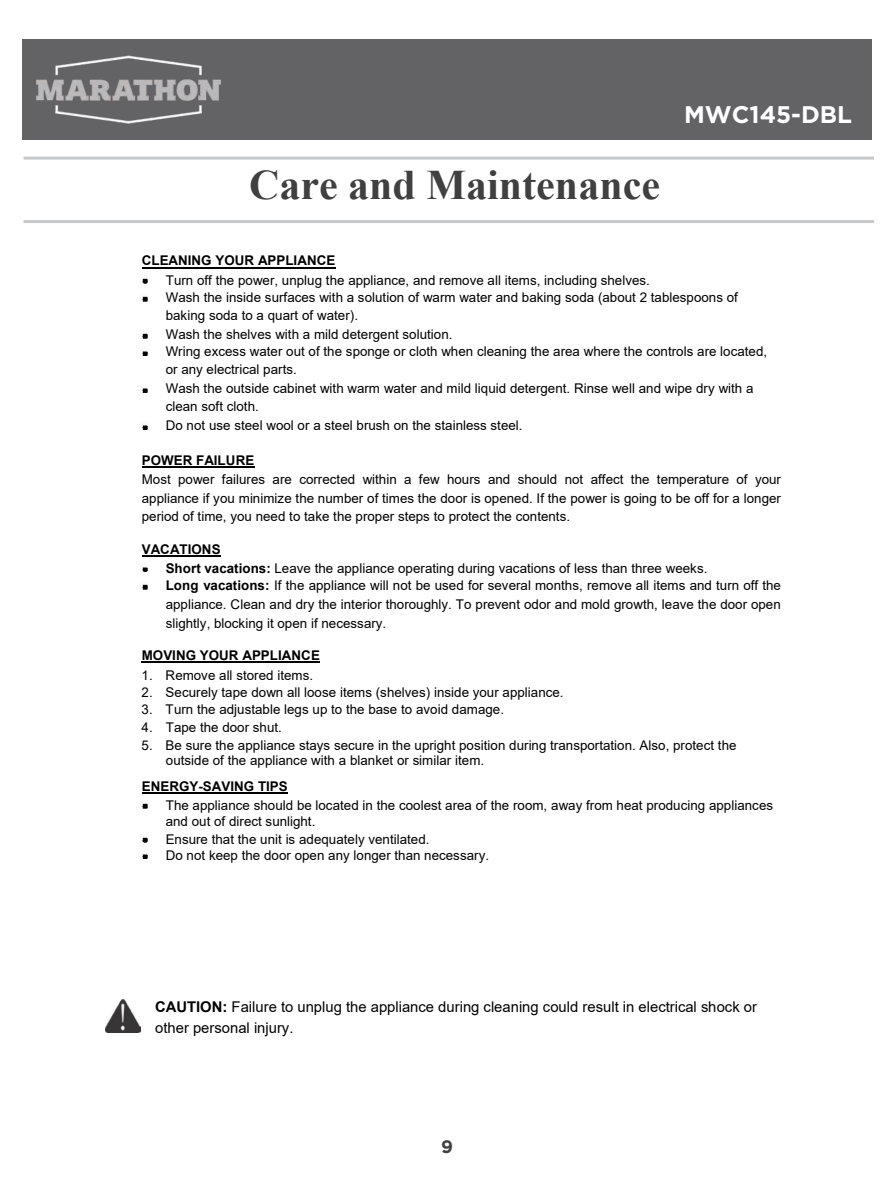
<style>
.page{position:relative;width:893px;height:1191px;background:#fff}
.page>*{position:absolute;margin:0;border:0;box-sizing:border-box;transform-origin:0 0}
.t1{font:700 42px "Times New Roman";color:#404040}
.t2{font:700 24px "Gotham";color:#fff}
.t3{font:700 18px "Gotham";color:#404040}
.t4{font:14.85px/21.1px "Arial";color:#000}
.t5{font:13.35px/17.7px "Arial";color:#000}
.t6{font:700 13.35px "Arial";color:#000}
.s1{font-weight:700}
</style>
<div class="page">
<div style="left:23px;top:39px;width:849px;height:100px;background:#636366"></div>
<img style="left:36px;top:55px;width:185px;height:69px">
<svg style="left:142px;top:296px;width:6px;height:6px"></svg>
<svg style="left:142px;top:333px;width:6px;height:6px"></svg>
<svg style="left:142px;top:351px;width:6px;height:5px"></svg>
<svg style="left:142px;top:388px;width:6px;height:5px"></svg>
<svg style="left:142px;top:425px;width:6px;height:5px"></svg>
<svg style="left:142px;top:567px;width:6px;height:5px"></svg>
<svg style="left:142px;top:584px;width:6px;height:6px"></svg>
<svg style="left:142px;top:803px;width:6px;height:6px"></svg>
<svg style="left:142px;top:837px;width:6px;height:6px"></svg>
<svg style="left:142px;top:854px;width:6px;height:5px"></svg>
<svg style="left:142px;top:278px;width:6px;height:6px"></svg>
<hr style="left:142px;top:267px;width:193px;height:1px;background:#000">
<hr style="left:142px;top:466px;width:112px;height:1px;background:#000">
<hr style="left:142px;top:555px;width:79px;height:1px;background:#000">
<hr style="left:142px;top:661px;width:178px;height:2px;background:#000">
<hr style="left:142px;top:792px;width:146px;height:2px;background:#000">
<img style="left:105px;top:999px;width:36px;height:33px">
<hr style="left:24px;top:157px;width:850px;height:3px;background:#c7c8ca">
<hr style="left:24px;top:220px;width:850px;height:3px;background:#c7c8ca">
<h1 class="t1" style="left:249px;top:154px;width:413px">Care and Maintenance</h1>
<h2 class="t2" style="left:684px;top:101px;width:169px">MWC145-DBL</h2>
<p class="t6" style="left:142px;top:253px;width:195px">CLEANING YOUR APPLIANCE</p>
<p class="t5" style="left:166px;top:271px;width:574px">Turn off the power, unplug the appliance, and remove all items, including shelves.<br>Wash the inside surfaces with a solution of warm water and baking soda (about 2 tablespoons of baking soda to a quart of water).</p>
<p class="t5" style="left:166px;top:325px;width:603px">Wash the shelves with a mild detergent solution.<br>Wring excess water out of the sponge or cloth when cleaning the area where the controls are located, or any electrical parts.</p>
<p class="t5" style="left:166px;top:380px;width:589px">Wash the outside cabinet with warm water and mild liquid detergent. Rinse well and wipe dry with a clean soft cloth.</p>
<p class="t5" style="left:166px;top:416px;width:358px">Do not use steel wool or a steel brush on the stainless steel.</p>
<p class="t6" style="left:142px;top:452px;width:114px">POWER FAILURE</p>
<p class="t5" style="left:142px;top:470px;width:641px;line-height:18.6px;text-align:justify">Most power failures are corrected within a few hours and should not affect the temperature of your appliance if you minimize the number of times the door is opened. If the power is going to be off for a longer period of time, you need to take the proper steps to protect the contents.</p>
<p class="t5" style="left:166px;top:539px;width:543px;line-height:19.2px;text-indent:-24px"><span class="s1">VACATIONS<br>Short vacations:</span> Leave the appliance operating during vacations of less than three weeks.</p>
<p class="t5" style="left:166px;top:576px;width:617px;line-height:18.8px;text-align:justify"><span class="s1">Long vacations:</span> If the appliance will not be used for several months, remove all items and turn off the appliance. Clean and dry the interior thoroughly. To prevent odor and mold growth, leave the door open slightly, blocking it open if necessary.</p>
<p class="t6" style="left:142px;top:648px;width:180px">MOVING YOUR APPLIANCE</p>
<p class="t5" style="left:142px;top:666px;width:173px">1. Remove all stored items.</p>
<p class="t5" style="left:142px;top:683px;width:424px">2. Securely tape down all loose items (shelves) inside your appliance.</p>
<p class="t5" style="left:142px;top:701px;width:364px">3. Turn the adjustable legs up to the base to avoid damage.</p>
<p class="t5" style="left:142px;top:718px;width:142px">4. Tape the door shut.</p>
<p class="t5" style="left:166px;top:737px;width:572px;line-height:15.5px;text-indent:-24px">5. Be sure the appliance stays secure in the upright position during transportation. Also, protect the outside of the appliance with a blanket or similar item.</p>
<p class="t6" style="left:142px;top:779px;width:147px">ENERGY-SAVING TIPS</p>
<p class="t5" style="left:166px;top:797px;width:609px;line-height:15.9px">The appliance should be located in the coolest area of the room, away from heat producing appliances and out of direct sunlight.</p>
<p class="t5" style="left:166px;top:830px;width:325px;line-height:16.8px">Ensure that the unit is adequately ventilated.<br>Do not keep the door open any longer than necessary.</p>
<p class="t4" style="left:155px;top:996px;width:603px"><span class="s1">CAUTION:</span> Failure to unplug the appliance during cleaning could result in electrical shock or other personal injury.</p>
<h3 class="t3" style="left:441px;top:1136px;width:13px">9</h3>
</div>
